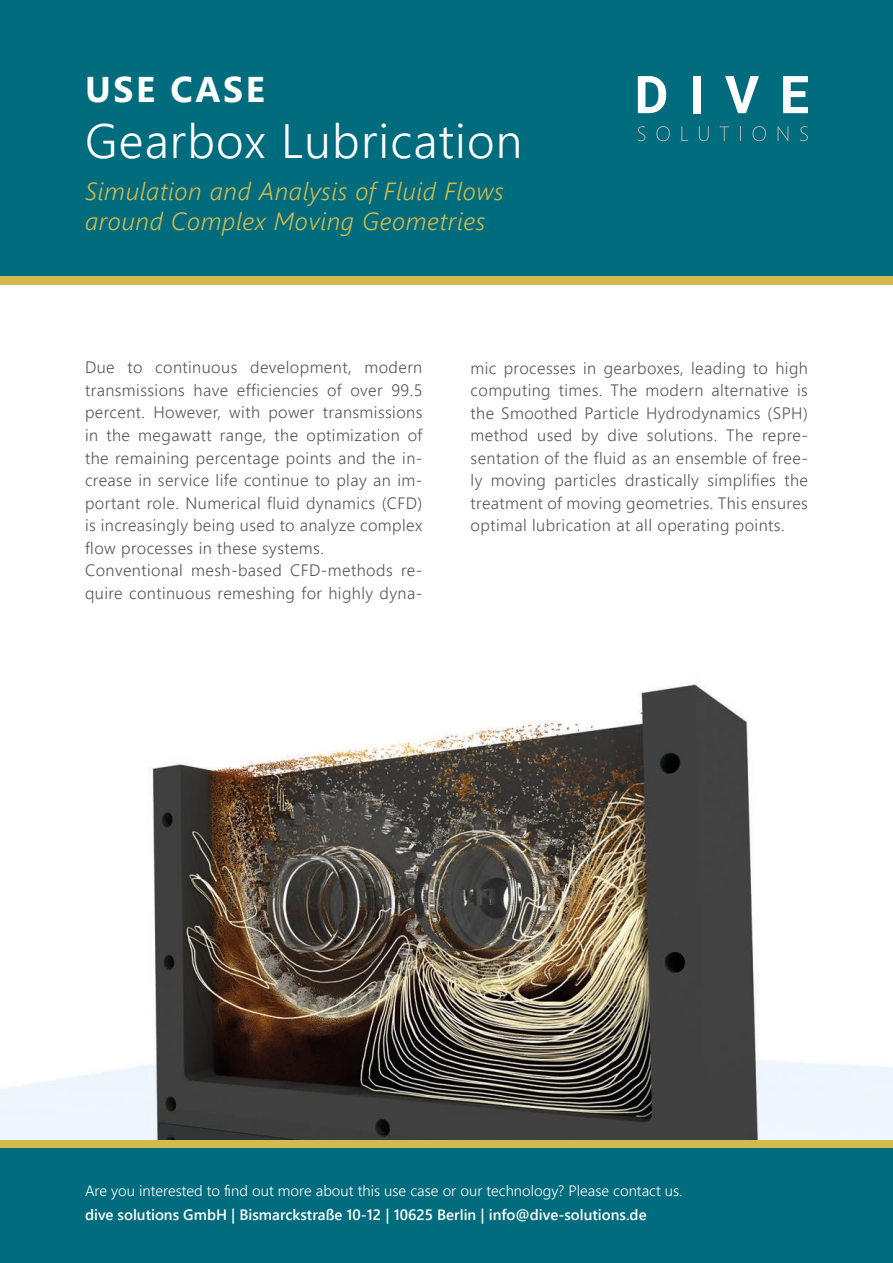
<style>
.page{position:relative;width:893px;height:1263px;background:#fff}
.page>*{position:absolute;margin:0;border:0;box-sizing:border-box;transform-origin:0 0}
.t1{font:300 48px "Segoe UI";letter-spacing:.025em;color:#fff}
.t2{font:700 35.7px "Segoe UI";letter-spacing:.075em;color:#fff}
.t3{font:italic 300 24.75px/29.7px "Segoe UI";letter-spacing:.025em;color:#d2ba4e}
.t4{font:300 16.5px/22.5px "Segoe UI";letter-spacing:.025em;color:#575756}
.t5{font:300 15px "Segoe UI";color:#fff}
.t6{font:600 15px "Segoe UI";color:#fff}
</style>
<div class="page">
<div style="left:0;top:1148px;width:893px;height:115px;background:#006c7d"></div>
<div style="left:0;top:0;width:893px;height:276px;background:#006c7d"></div>
<div style="left:0;top:276px;width:893px;height:9px;background:#d2ba4e"></div>
<div style="left:0;top:1140px;width:893px;height:8px;background:#d2ba4e"></div>
<svg style="left:638px;top:76px;width:28px;height:37px"></svg>
<div style="left:693px;top:76px;width:7px;height:37px;background:#fff"></div>
<svg style="left:725px;top:76px;width:34px;height:37px"></svg>
<svg style="left:783px;top:76px;width:25px;height:37px"></svg>
<svg style="left:638px;top:126px;width:7px;height:15px"></svg>
<svg style="left:656px;top:126px;width:14px;height:15px"></svg>
<svg style="left:681px;top:126px;width:7px;height:15px"></svg>
<svg style="left:699px;top:126px;width:10px;height:15px"></svg>
<svg style="left:720px;top:126px;width:9px;height:15px"></svg>
<svg style="left:740px;top:126px;width:1px;height:15px"></svg>
<svg style="left:752px;top:126px;width:14px;height:15px"></svg>
<svg style="left:777px;top:126px;width:11px;height:15px"></svg>
<svg style="left:800px;top:126px;width:8px;height:15px"></svg>
<img style="left:0;top:682px;width:893px;height:458px">
<h2 class="t2" style="left:85px;top:56px;width:181px">USE CASE</h2>
<h1 class="t1" style="left:85px;top:96px;width:439px">Gearbox Lubrication</h1>
<h3 class="t3" style="left:85px;top:173px;width:420px">Simulation and Analysis of Fluid Flows around Complex Moving Geometries</h3>
<p class="t4" style="left:85px;top:355px;width:339px">Due to continuous development, modern transmissions have efficiencies of over 99.5 percent. However, with power transmissions in the megawatt range, the optimization of the remaining percentage points and the in&shy;crease in service life continue to play an im&shy;portant role. Numerical fluid dynamics (CFD) is increasingly being used to analyze complex flow processes in these systems.<br>Conventional mesh-based CFD-methods re&shy;quire continuous remeshing for highly dyna-</p>
<p class="t4" style="left:471px;top:355px;width:339px;text-align:justify">mic processes in gearboxes, leading to high computing times. The modern alternative is the Smoothed Particle Hydrodynamics (SPH) method used by dive solutions. The repre&shy;sentation of the fluid as an ensemble of free&shy;ly moving particles drastically simplifies the treatment of moving geometries. This ensures optimal lubrication at all operating points.</p>
<p class="t5" style="left:85px;top:1177px;width:599px">Are you interested to find out more about this use case or our technology? Please contact us.</p>
<p class="t6" style="left:85px;top:1201px;width:563px">dive solutions GmbH | Bismarckstraße 10-12 | 10625 Berlin | info@dive-solutions.de</p>
</div>
